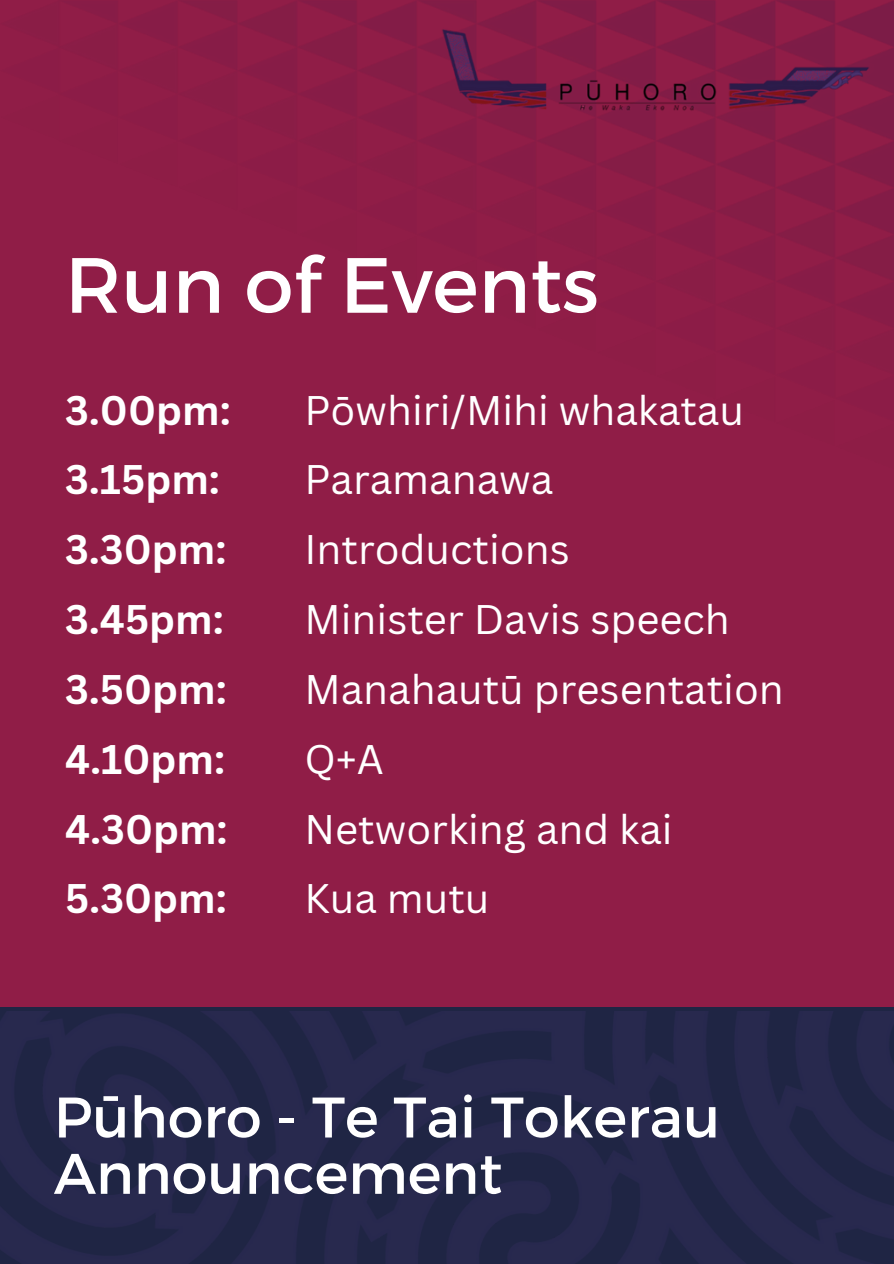
<style>
.page{position:relative;width:894px;height:1264px;background:#fff}
.page>*{position:absolute;margin:0;border:0;box-sizing:border-box;transform-origin:0 0}
.t1{font:78px "Montserrat";color:#fff}
.t2{font:57px/56.2px "Montserrat";color:#fff}
.t3{font:40.2px/69.8px "Canva Sans";color:#fff}
.t4{font:700 40.2px/69.8px "Canva Sans";color:#fff}
</style>
<div class="page">
<div style="left:0;top:0;width:893px;height:1263px;background:#901d47"></div>
<img style="left:183px;top:0;width:710px;height:280px">
<img style="left:0;top:1011px;width:893px;height:252px">
<h1 class="t1" style="left:65px;top:234px;width:535px">Run of Events</h1>
<p class="t4" style="left:65px;top:374px;width:167px">3.00pm:<br>3.15pm:<br>3.30pm:<br>3.45pm:<br>3.50pm:<br>4.10pm:<br>4.30pm:<br>5.30pm:</p>
<p class="t3" style="left:304px;top:374px;width:481px">Pōwhiri/Mihi whakatau<br>Paramanawa<br>Introductions<br>Minister Davis speech<br>Manahautū presentation<br>Q+A<br>Networking and kai<br>Kua mutu</p>
<h2 class="t2" style="left:54px;top:1086px;width:667px">Pūhoro - Te Tai Tokerau<br>Announcement</h2>
</div>
